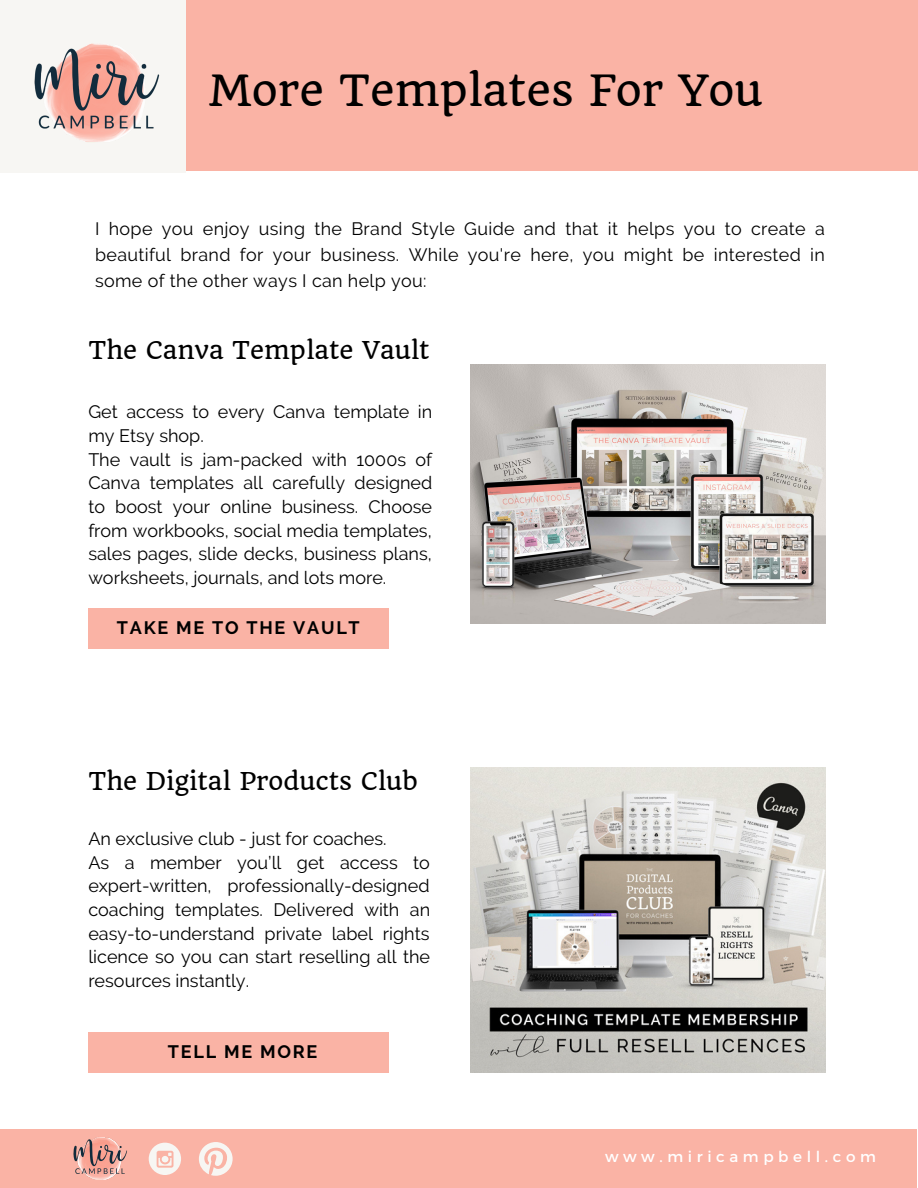
<style>
.page{position:relative;width:918px;height:1188px;background:#fff}
.page>*{position:absolute;margin:0;border:0;box-sizing:border-box;transform-origin:0 0}
.t1{font:42px "Quando";color:#000}
.t2{font:24px "Quando";color:#000}
.t3{font:18px/23.7px "Raleway";color:#000}
.t4{font:700 18px "Raleway";letter-spacing:.1em;color:#000}
.t5{font:17.85px/25.8px "Raleway";letter-spacing:.02em;color:#000;text-align:justify}
.t6{font:15.15px "Montserrat";letter-spacing:.305em;color:#fff}
</style>
<div class="page">
<div style="left:0;top:0;width:918px;height:171px;background:#fab3a5"></div>
<div style="left:88px;top:608px;width:300px;height:40px;background:#fab3a5"></div>
<div style="left:88px;top:1032px;width:300px;height:40px;background:#fab3a5"></div>
<div style="left:0;top:0;width:185px;height:172px;background:#f7f6f3"></div>
<img style="left:34px;top:12px;width:152px;height:148px">
<div style="left:0;top:1130px;width:916px;height:58px;background:#fab3a5"></div>
<svg style="left:199px;top:1142px;width:34px;height:34px"></svg>
<div style="left:149px;top:1143px;width:32px;height:32px;background:#f7f6f3;border-radius:50%"></div>
<svg style="left:157px;top:1151px;width:17px;height:17px"></svg>
<img style="left:50px;top:1129px;width:96px;height:51px">
<img style="left:470px;top:767px;width:356px;height:305px">
<img style="left:470px;top:365px;width:356px;height:259px">
<h1 class="t1" style="left:208px;top:65px;width:556px">More Templates For You</h1>
<p class="t5" style="left:95px;top:216px;width:731px">I hope you enjoy using the Brand Style Guide and that it helps you to create a beautiful brand for your business. While you're here, you might be interested in some of the other ways I can help you:</p>
<h2 class="t2" style="left:88px;top:335px;width:343px">The Canva Template Vault</h2>
<p class="t3" style="left:88px;top:400px;width:346px">Get access to every Canva template in my Etsy shop.<br>The vault is jam-packed with 1000s of Canva templates all carefully designed to boost your online business. Choose from workbooks, social media templates, sales pages, slide decks, business plans, worksheets, journals, and lots more.</p>
<p class="t4" style="left:117px;top:617px;width:244px">TAKE ME TO THE VAULT</p>
<h2 class="t2" style="left:88px;top:766px;width:331px">The Digital Products Club</h2>
<p class="t3" style="left:88px;top:827px;width:343px">An exclusive club - just for coaches.<br>As a member you’ll get access to expert-written, professionally-designed coaching templates. Delivered with an easy-to-understand private label rights licence so you can start reselling all the resources instantly.</p>
<p class="t4" style="left:168px;top:1041px;width:151px">TELL ME MORE</p>
<p class="t6" style="left:605px;top:1147px;width:272px">www.miricampbell.com</p>
</div>
